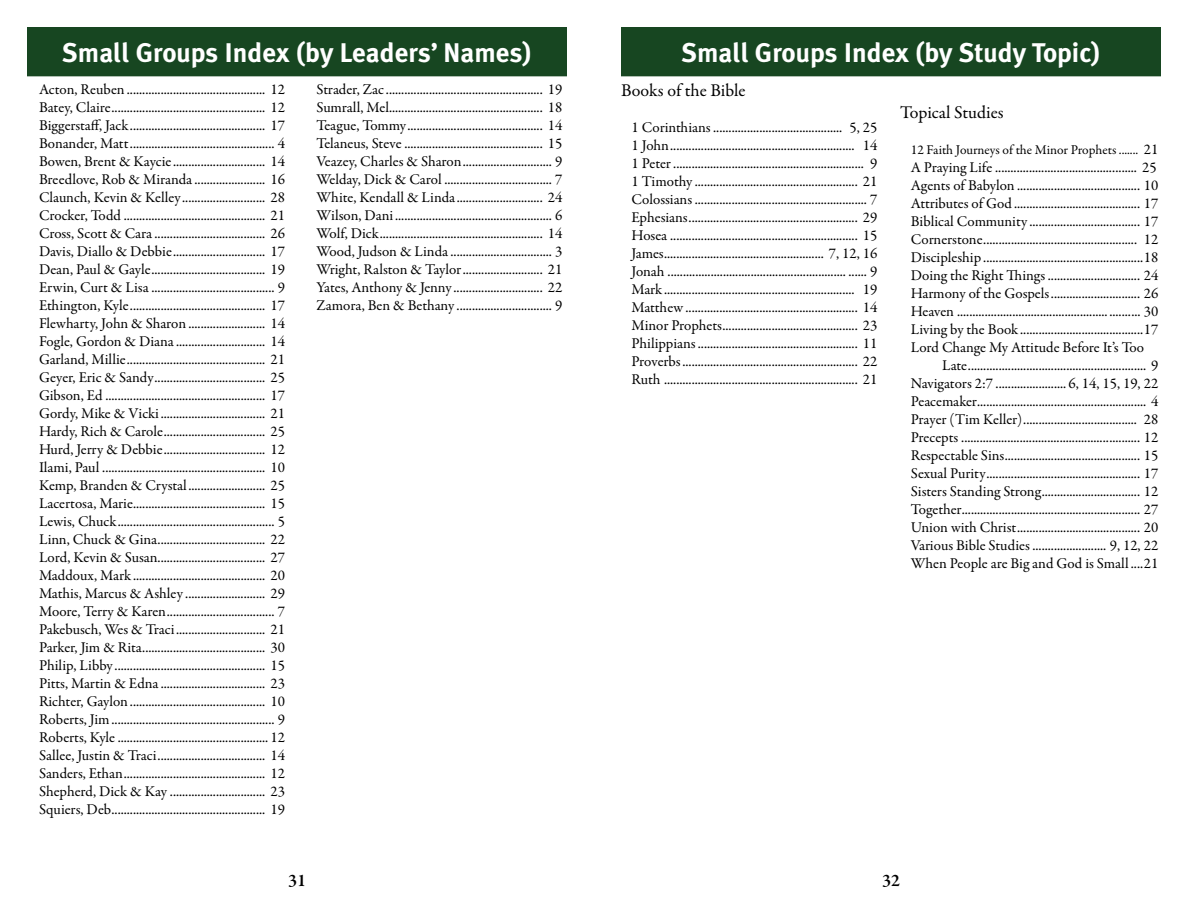
<style>
.page{position:relative;width:1188px;height:918px;background:#fff}
.page>*{position:absolute;margin:0;border:0;box-sizing:border-box;transform-origin:0 0}
.t1{font:700 27px "Meta Plus";color:#fff}
.t2{font:18px "Garamond Premr Pro";color:#000}
.t3{font:600 18px "Garamond Premr Pro";color:#000}
.t4{font:15px/18px "Garamond Premr Pro";color:#000;text-align:justify}
.t5{font:13.5px "Garamond Premr Pro";color:#000}
.s1{font-size:15px}
</style>
<div class="page">
<div style="left:28px;top:28px;width:538px;height:48px;background:#174621"></div>
<div style="left:27px;top:27px;width:540px;height:49px;border:2px solid #174621"></div>
<div style="left:622px;top:28px;width:538px;height:48px;background:#174621"></div>
<div style="left:621px;top:27px;width:540px;height:49px;border:2px solid #174621"></div>
<h1 class="t1" style="left:62px;top:37px;width:471px">Small Groups Index (by Leaders’ Names)</h1>
<p class="t4" style="left:39px;top:81px;width:248px">Acton, Reuben ............................................. 12<br>Batey, Claire.................................................. 12<br>Biggerstaff, Jack............................................ 17<br>Bonander, Matt............................................... 4<br>Bowen, Brent &amp; Kaycie.............................. 14<br>Breedlove, Rob &amp; Miranda ....................... 16<br>Claunch, Kevin &amp; Kelley........................... 28<br>Crocker, Todd .............................................. 21<br>Cross, Scott &amp; Cara .................................... 26<br>Davis, Diallo &amp; Debbie.............................. 17<br>Dean, Paul &amp; Gayle..................................... 19<br>Erwin, Curt &amp; Lisa ........................................ 9<br>Ethington, Kyle............................................ 17<br>Flewharty, John &amp; Sharon ......................... 14<br>Fogle, Gordon &amp; Diana............................. 14<br>Garland, Millie............................................. 21<br>Geyer, Eric &amp; Sandy.................................... 25<br>Gibson, Ed .................................................... 17<br>Gordy, Mike &amp; Vicki.................................. 21<br>Hardy, Rich &amp; Carole................................. 25<br>Hurd, Jerry &amp; Debbie................................. 12<br>Ilami, Paul ..................................................... 10<br>Kemp, Branden &amp; Crystal......................... 25<br>Lacertosa, Marie........................................... 15<br>Lewis, Chuck................................................... 5<br>Linn, Chuck &amp; Gina................................... 22<br>Lord, Kevin &amp; Susan................................... 27<br>Maddoux, Mark ........................................... 20<br>Mathis, Marcus &amp; Ashley .......................... 29<br>Moore, Terry &amp; Karen................................... 7<br>Pakebusch, Wes &amp; Traci............................. 21<br>Parker, Jim &amp; Rita........................................ 30<br>Philip, Libby ................................................. 15<br>Pitts, Martin &amp; Edna.................................. 23<br>Richter, Gaylon............................................ 10<br>Roberts, Jim..................................................... 9<br>Roberts, Kyle ................................................. 12<br>Sallee, Justin &amp; Traci................................... 14<br>Sanders, Ethan.............................................. 12<br>Shepherd, Dick &amp; Kay ............................... 23<br>Squiers, Deb.................................................. 19</p>
<p class="t4" style="left:316px;top:81px;width:248px">Strader, Zac................................................... 19<br>Sumrall, Mel.................................................. 18<br>Teague, Tommy............................................ 14<br>Telaneus, Steve ............................................. 15<br>Veazey, Charles &amp; Sharon............................. 9<br>Welday, Dick &amp; Carol ................................... 7<br>White, Kendall &amp; Linda............................ 24<br>Wilson, Dani................................................... 6<br>Wolf, Dick..................................................... 14<br>Wood, Judson &amp; Linda ................................. 3<br>Wright, Ralston &amp; Taylor.......................... 21<br>Yates, Anthony &amp; Jenny ............................. 22<br>Zamora, Ben &amp; Bethany ............................... 9</p>
<h1 class="t1" style="left:681px;top:37px;width:421px">Small Groups Index (by Study Topic)</h1>
<p class="t2" style="left:621px;top:80px;width:126px">Books of the Bible</p>
<p class="t4" style="left:632px;top:119px;width:248px">1 Corinthians .......................................... 5, 25<br>1 John............................................................ 14<br>1 Peter .............................................................. 9<br>1 Timothy ..................................................... 21<br>Colossians ........................................................ 7<br>Ephesians....................................................... 29<br>Hosea ............................................................. 15<br>James.................................................... 7, 12, 16<br>Jonah .......................................................... ...... 9<br>Mark.............................................................. 19<br>Matthew ........................................................ 14<br>Minor Prophets............................................ 23<br>Philippians.................................................... 11<br>Proverbs......................................................... 22<br>Ruth ............................................................... 21</p>
<p class="t2" style="left:900px;top:101px;width:105px">Topical Studies</p>
<p class="t5" style="left:911px;top:141px;width:249px">12 Faith Journeys of the Minor Prophets ....... <span class="s1">21</span></p>
<p class="t4" style="left:911px;top:158px;width:247px">A Praying Life .............................................. 25</p>
<p class="t4" style="left:911px;top:176px;width:249px">Agents of Babylon ........................................ 10</p>
<p class="t4" style="left:911px;top:194px;width:249px">Attributes of God ......................................... 17</p>
<p class="t4" style="left:911px;top:212px;width:249px">Biblical Community .................................... 17</p>
<p class="t4" style="left:911px;top:230px;width:249px">Cornerstone.................................................. 12</p>
<p class="t4" style="left:911px;top:248px;width:249px">Discipleship ....................................................18</p>
<p class="t4" style="left:911px;top:266px;width:249px">Doing the Right Things .............................. 24</p>
<p class="t4" style="left:911px;top:284px;width:249px">Harmony of the Gospels............................. 26</p>
<p class="t4" style="left:911px;top:302px;width:249px">Heaven ................................................. .......... 30</p>
<p class="t4" style="left:911px;top:320px;width:249px">Living by the Book........................................17</p>
<p class="t4" style="left:911px;top:338px;width:235px">Lord Change My Attitude Before It’s Too</p>
<p class="t4" style="left:942px;top:356px;width:217px">Late.......................................................... 9</p>
<p class="t4" style="left:911px;top:374px;width:249px">Navigators 2:7 ....................... 6, 14, 15, 19, 22</p>
<p class="t4" style="left:911px;top:392px;width:249px">Peacemaker....................................................... 4</p>
<p class="t4" style="left:911px;top:410px;width:249px">Prayer (Tim Keller)..................................... 28</p>
<p class="t4" style="left:911px;top:428px;width:249px">Precepts .......................................................... 12</p>
<p class="t4" style="left:911px;top:446px;width:249px">Respectable Sins............................................ 15</p>
<p class="t4" style="left:911px;top:464px;width:249px">Sexual Purity.................................................. 17</p>
<p class="t4" style="left:911px;top:482px;width:249px">Sisters Standing Strong................................ 12</p>
<p class="t4" style="left:911px;top:500px;width:249px">Together.......................................................... 27</p>
<p class="t4" style="left:911px;top:518px;width:249px">Union with Christ........................................ 20</p>
<p class="t4" style="left:911px;top:536px;width:249px">Various Bible Studies ........................ 9, 12, 22</p>
<p class="t4" style="left:911px;top:554px;width:249px">When People are Big and God is Small ....21</p>
<p class="t3" style="left:288px;top:869px;width:19px">31</p>
<p class="t3" style="left:882px;top:869px;width:19px">32</p>
</div>
